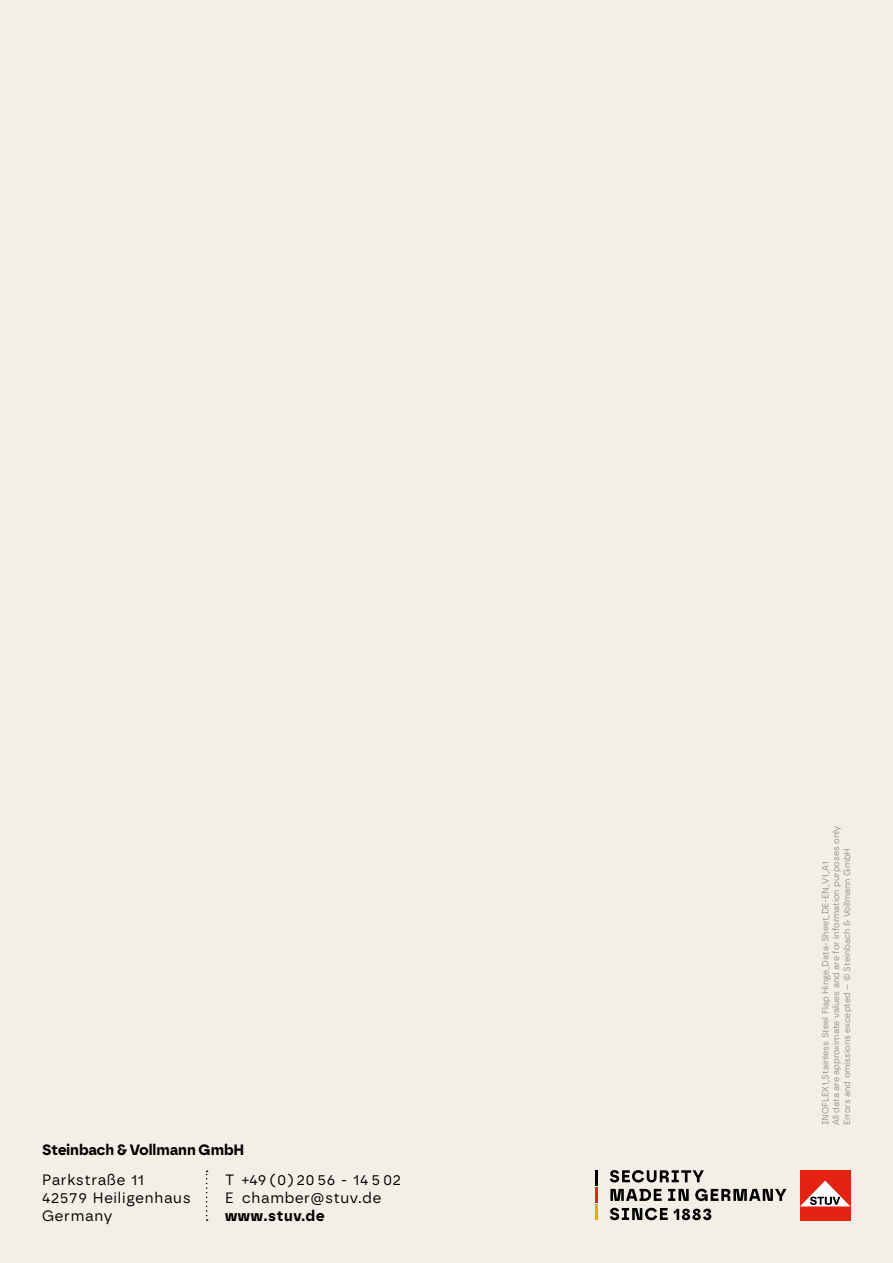
<style>
.page{position:relative;width:893px;height:1263px;background:#f3efe6}
.page>*{position:absolute;margin:0;border:0;box-sizing:border-box;transform-origin:0 0}
.t1{font:15px/18px "Borna";letter-spacing:.05em;color:#000}
.t2{font:700 15px "Borna";color:#000}
.t3{font:700 15px "Borna";letter-spacing:.05em;color:#000}
.t4{font:9px/10.8px "Borna";color:#929292}
</style>
<div class="page">
<svg style="left:610px;top:1170px;width:94px;height:12px"></svg>
<svg style="left:610px;top:1189px;width:52px;height:12px"></svg>
<svg style="left:668px;top:1189px;width:21px;height:12px"></svg>
<svg style="left:695px;top:1189px;width:91px;height:12px"></svg>
<svg style="left:610px;top:1208px;width:58px;height:12px"></svg>
<svg style="left:674px;top:1208px;width:37px;height:12px"></svg>
<hr style="left:595px;top:1170px;width:3px;height:16px;background:#000">
<hr style="left:595px;top:1187px;width:3px;height:16px;background:#e42313">
<hr style="left:595px;top:1204px;width:3px;height:16px;background:#f7a600">
<div style="left:800px;top:1170px;width:50px;height:50px;background:#e42313"></div>
<svg style="left:800px;top:1180px;width:50px;height:26px"></svg>
<svg style="left:206px;top:1170px;width:2px;height:51px"></svg>
<h1 class="t2" style="left:42px;top:1140px;width:204px">Steinbach &amp; Vollmann GmbH</h1>
<h1 class="t1" style="left:42px;top:1170px;width:150px">Parkstraße 11<br>42579 Heiligenhaus<br>Germany</h1>
<h1 class="t1" style="left:225px;top:1170px;width:178px">T +49 (0) 20 56 - 14 5 02<br>E chamber@stuv.de</h1>
<h1 class="t3" style="left:225px;top:1206px;width:101px">www.stuv.de</h1>
<p class="t4" style="left:820px;top:1125px;width:301px;rotate:-90deg">INOFLEX1_Stainless Steel Flap Hinge_Data-Sheet_DE-EN_V1_A1<br>All data are approximate values and are for information purposes only<br>Errors and omissions excepted – © Steinbach &amp; Vollmann GmbH</p>
</div>
